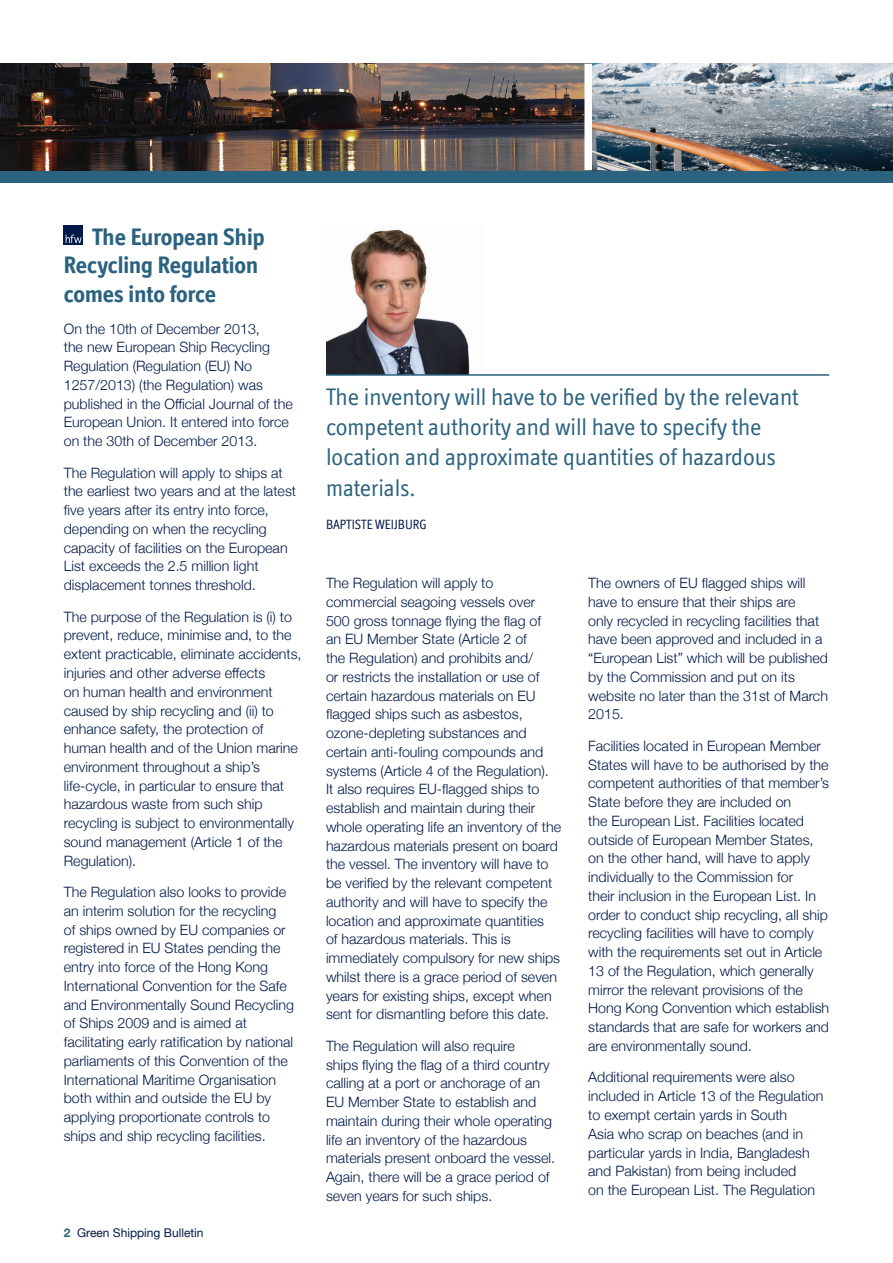
<style>
.page{position:relative;width:893px;height:1263px;background:#fff}
.page>*{position:absolute;margin:0;border:0;box-sizing:border-box;transform-origin:0 0}
.t1{font:24px/30px "Officina Display ITC";color:#2b627f}
.t2{font:700 24px/28.8px "Officina Display ITC Std";color:#2b627f}
.t3{font:300 14.25px/18.8px "Helvetica Neue";color:#001948}
.t4{font:13.5px "Officina Display ITC";color:#001948}
.t5{font:12px "Helvetica Neue";color:#001948}
.s1{font-weight:700;color:#2b627f}
</style>
<div class="page">
<div style="left:0;top:170px;width:893px;height:13px;background:#2b627f"></div>
<img style="left:592px;top:64px;width:301px;height:106px">
<img style="left:0;top:64px;width:584px;height:106px">
<div style="left:64px;top:225px;width:19px;height:19px;background:#001948"></div>
<svg style="left:66px;top:235px;width:16px;height:8px"></svg>
<img style="left:326px;top:229px;width:144px;height:145px">
<hr style="left:326px;top:374px;width:503px;height:2px;background:#2b627f">
<h1 class="t2" style="left:64px;top:222px;width:202px;text-indent:28px">The European Ship<br>Recycling Regulation comes into force</h1>
<p class="t3" style="left:64px;top:318px;width:231px">On the 10th of December 2013,<br>the new European Ship Recycling Regulation (Regulation (EU) No 1257/2013) (the Regulation) was published in the Official Journal of the European Union. It entered into force on the 30th of December 2013.</p>
<p class="t3" style="left:64px;top:462px;width:234px">The Regulation will apply to ships at the earliest two years and at the latest five years after its entry into force, depending on when the recycling capacity of facilities on the European List exceeds the 2.5 million light displacement tonnes threshold.</p>
<p class="t3" style="left:64px;top:606px;width:239px">The purpose of the Regulation is (i) to prevent, reduce, minimise and, to the extent practicable, eliminate accidents, injuries and other adverse effects<br>on human health and environment caused by ship recycling and (ii) to enhance safety, the protection of human health and of the Union marine environment throughout a ship’s life-cycle, in particular to ensure that hazardous waste from such ship recycling is subject to environmentally sound management (Article 1 of the Regulation).</p>
<p class="t3" style="left:64px;top:882px;width:232px">The Regulation also looks to provide an interim solution for the recycling<br>of ships owned by EU companies or registered in EU States pending the entry into force of the Hong Kong International Convention for the Safe and Environmentally Sound Recycling of Ships 2009 and is aimed at facilitating early ratification by national parliaments of this Convention of the International Maritime Organisation both within and outside the EU by applying proportionate controls to ships and ship recycling facilities.</p>
<p class="t5" style="left:64px;top:1224px;width:141px"><span class="s1">2</span> Green Shipping Bulletin</p>
<h1 class="t1" style="left:326px;top:382px;width:474px">The inventory will have to be verified by the relevant competent authority and will have to specify the location and approximate quantities of hazardous materials.</h1>
<p class="t4" style="left:326px;top:516px;width:102px">BAPTISTE WEIJBURG</p>
<p class="t3" style="left:326px;top:573px;width:237px">The Regulation will apply to commercial seagoing vessels over 500 gross tonnage flying the flag of<br>an EU Member State (Article 2 of<br>the Regulation) and prohibits and/<br>or restricts the installation or use of certain hazardous materials on EU flagged ships such as asbestos, ozone-depleting substances and certain anti-fouling compounds and systems (Article 4 of the Regulation).<br>It also requires EU-flagged ships to establish and maintain during their whole operating life an inventory of the hazardous materials present on board the vessel. The inventory will have to be verified by the relevant competent authority and will have to specify the location and approximate quantities<br>of hazardous materials. This is immediately compulsory for new ships whilst there is a grace period of seven years for existing ships, except when sent for dismantling before this date.</p>
<p class="t3" style="left:326px;top:1035px;width:231px">The Regulation will also require<br>ships flying the flag of a third country calling at a port or anchorage of an EU Member State to establish and maintain during their whole operating life an inventory of the hazardous materials present onboard the vessel.<br>Again, there will be a grace period of seven years for such ships.</p>
<p class="t3" style="left:588px;top:573px;width:241px">The owners of EU flagged ships will have to ensure that their ships are<br>only recycled in recycling facilities that have been approved and included in a “European List” which will be published by the Commission and put on its website no later than the 31st of March<br>2015.</p>
<p class="t3" style="left:588px;top:736px;width:242px">Facilities located in European Member States will have to be authorised by the competent authorities of that member’s State before they are included on<br>the European List. Facilities located outside of European Member States, on the other hand, will have to apply individually to the Commission for<br>their inclusion in the European List. In order to conduct ship recycling, all ship recycling facilities will have to comply with the requirements set out in Article 13 of the Regulation, which generally mirror the relevant provisions of the Hong Kong Convention which establish standards that are safe for workers and are environmentally sound.</p>
<p class="t3" style="left:588px;top:1067px;width:237px">Additional requirements were also included in Article 13 of the Regulation to exempt certain yards in South<br>Asia who scrap on beaches (and in particular yards in India, Bangladesh and Pakistan) from being included<br>on the European List. The Regulation</p>
</div>
